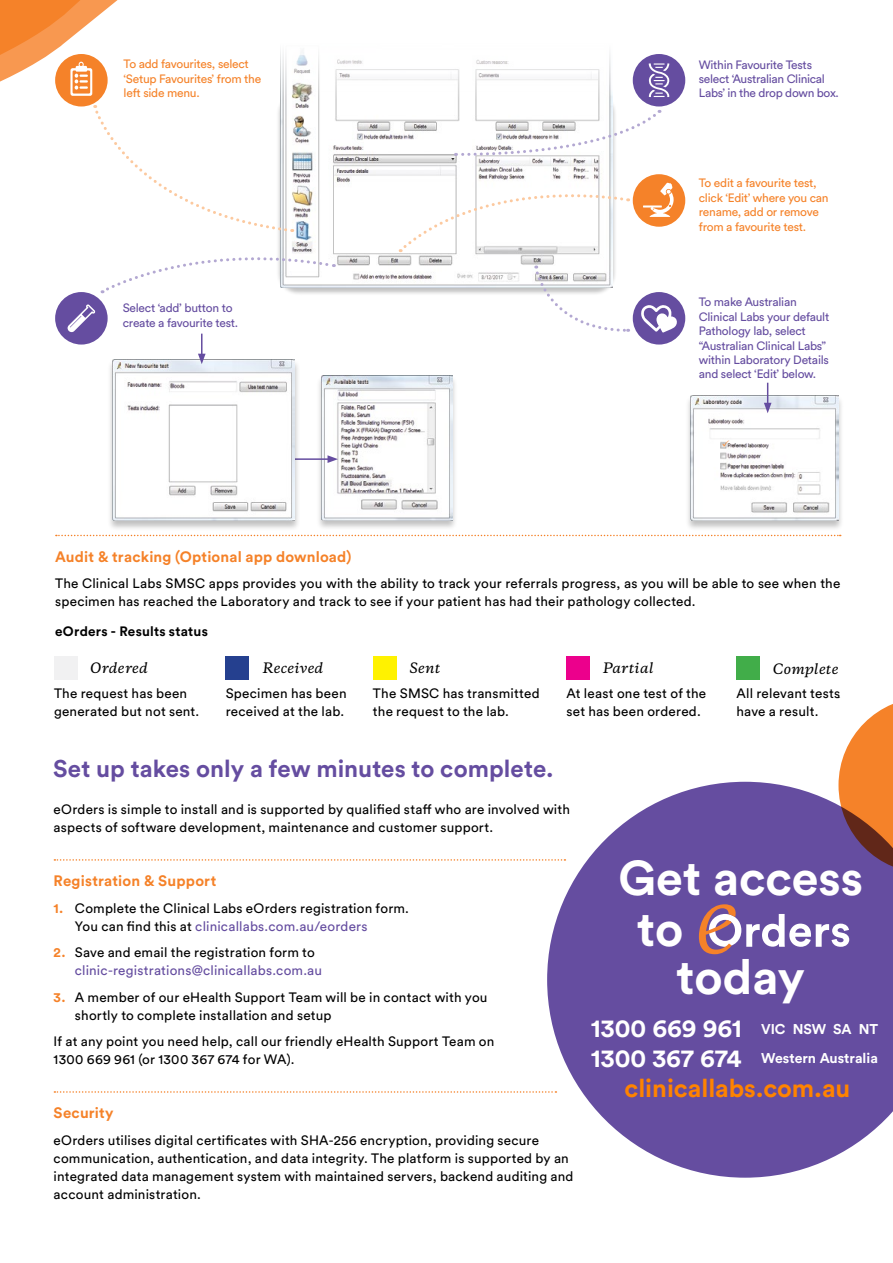
<style>
.page{position:relative;width:893px;height:1263px;background:#fff}
.page>*{position:absolute;margin:0;border:0;box-sizing:border-box;transform-origin:0 0}
.t1{font:700 48.45px/98.6px "Circular Std";color:#fff;text-align:center}
.t2{font:700 25.2px "Circular Std";color:#fff}
.t3{font:700 25.2px "Circular Std";color:#ff8300}
.t4{font:700 24px "Circular Std";color:#654da0}
.t5{font:700 15px "Circular Std";letter-spacing:.015em;color:#f58229}
.t6{font:700 14.1px "Circular Std";color:#fff}
.t7{font:13.5px/18px "Circular Std";letter-spacing:.015em;color:#000}
.t8{font:13.5px/18px "Circular Std";letter-spacing:.015em;color:#654da0}
.t9{font:italic 500 13.5px "Copernicus";letter-spacing:.02em;color:#000}
.t10{font:700 13.5px "Circular Std";letter-spacing:.02em;color:#000}
.t11{font:12px/14.4px "Circular Std";letter-spacing:-.02em;color:#654da0}
.t12{font:12px/14.4px "Circular Std";letter-spacing:-.02em;color:#f58229}
.s1{font-weight:700;color:#f58229}
.s2{color:#654da0}
.s3{color:#000}
.s4{font-size:14.1px}
.s5{font-size:25.2px}
</style>
<div class="page">
<div style="left:317px;top:375px;width:141px;height:156px;background:#000;opacity:.25"></div>
<img style="left:322px;top:375px;width:130px;height:145px">
<hr style="left:295px;top:458px;width:35px;height:2px;background:#654da0">
<svg style="left:328px;top:455px;width:10px;height:8px"></svg>
<div style="left:276px;top:92px;width:341px;height:204px;background:#000;opacity:.25"></div>
<div style="left:55px;top:292px;width:53px;height:53px;background:#654da0;border-radius:50%"></div>
<svg style="left:67px;top:304px;width:28px;height:28px"></svg>
<div style="left:633px;top:174px;width:52px;height:53px;background:#f58229;border-radius:50%"></div>
<div style="left:633px;top:54px;width:52px;height:53px;background:#654da0;border-radius:50%"></div>
<svg style="left:649px;top:63px;width:20px;height:34px"></svg>
<svg style="left:56px;top:535px;width:785px;height:1px"></svg>
<svg style="left:54px;top:859px;width:493px;height:2px"></svg>
<svg style="left:54px;top:1091px;width:493px;height:2px"></svg>
<div style="left:54px;top:657px;width:23px;height:23px;background:#f1f1f2"></div>
<div style="left:226px;top:657px;width:23px;height:23px;background:#25408f"></div>
<div style="left:373px;top:657px;width:23px;height:23px;background:#fff200"></div>
<div style="left:566px;top:657px;width:24px;height:23px;background:#ec008c"></div>
<div style="left:736px;top:657px;width:24px;height:23px;background:#41ad49"></div>
<svg style="left:547px;top:782px;width:346px;height:396px;fill:#654da0"></svg>
<svg style="left:838px;top:704px;width:55px;height:169px"></svg>
<img style="left:334px;top:54px;width:279px;height:233px">
<div style="left:633px;top:292px;width:52px;height:53px;background:#654da0;border-radius:50%"></div>
<svg style="left:641px;top:305px;width:36px;height:28px"></svg>
<svg style="left:643px;top:183px;width:31px;height:34px"></svg>
<svg style="left:0;top:0;width:334px;height:293px"></svg>
<div style="left:107px;top:360px;width:194px;height:171px;background:#000;opacity:.25"></div>
<img style="left:112px;top:360px;width:183px;height:160px">
<hr style="left:201px;top:334px;width:2px;height:22px;background:#654da0">
<svg style="left:198px;top:354px;width:8px;height:10px"></svg>
<svg style="left:455px;top:110px;width:205px;height:47px"></svg>
<svg style="left:398px;top:184px;width:231px;height:69px"></svg>
<div style="left:686px;top:396px;width:158px;height:135px;background:#000;opacity:.25"></div>
<img style="left:691px;top:396px;width:148px;height:124px">
<svg style="left:764px;top:383px;width:7px;height:30px"></svg>
<svg style="left:533px;top:266px;width:96px;height:66px"></svg>
<svg style="left:699px;top:904px;width:150px;height:50px"></svg>
<svg style="left:723px;top:440px;width:6px;height:7px"></svg>
<p class="t12" style="left:124px;top:57px;width:139px">To add favourites, select ‘Setup Favourites’ from the left side menu.</p>
<p class="t11" style="left:699px;top:57px;width:142px">Within Favourite Tests select ‘Australian Clinical<br>Labs’ in the drop down box.</p>
<p class="t12" style="left:699px;top:176px;width:131px">To edit a favourite test, click ‘Edit’ where you can rename, add or remove from a favourite test.</p>
<p class="t11" style="left:123px;top:301px;width:117px">Select ‘add’ button to create a favourite test.</p>
<p class="t11" style="left:699px;top:295px;width:132px">To make Australian<br>Clinical Labs your default<br>Pathology lab, select “Australian Clinical Labs” within Laboratory Details and select ‘Edit’ below.</p>
<p class="t5" style="left:55px;top:547px;width:298px">Audit &amp; tracking (Optional app download)</p>
<p class="t7" style="left:55px;top:574px;width:787px">The Clinical Labs SMSC apps provides you with the ability to track your referrals progress, as you will be able to see when the specimen has reached the Laboratory and track to see if your patient has had their pathology collected.</p>
<p class="t10" style="left:55px;top:622px;width:154px">eOrders - Results status</p>
<p class="t9" style="left:90px;top:659px;width:59px">Ordered</p>
<p class="t7" style="left:54px;top:684px;width:147px">The request has been generated but not sent.</p>
<p class="t9" style="left:262px;top:659px;width:62px">Received</p>
<p class="t7" style="left:226px;top:684px;width:122px">Specimen has been received at the lab.</p>
<p class="t9" style="left:409px;top:659px;width:33px">Sent</p>
<p class="t7" style="left:373px;top:684px;width:168px">The SMSC has transmitted the request to the lab.</p>
<p class="t9" style="left:603px;top:659px;width:52px">Partial</p>
<p class="t7" style="left:566px;top:684px;width:141px">At least one test of the set has been ordered.</p>
<h3 class="t4" style="left:53px;top:753px;width:502px">Set up takes only a few minutes to complete.</h3>
<p class="t7" style="left:54px;top:800px;width:518px">eOrders is simple to install and is supported by qualified staff who are involved with aspects of software development, maintenance and customer support.</p>
<p class="t9" style="left:773px;top:660px;width:67px">Complete</p>
<p class="t7" style="left:736px;top:684px;width:105px">All relevant tests have a result.</p>
<p class="t5" style="left:54px;top:871px;width:164px">Registration &amp; Support</p>
<p class="t7" style="left:75px;top:899px;width:336px;text-indent:-21px"><span class="s1">1.</span> Complete the Clinical Labs eOrders registration form.<br>You can find this at <span class="s2">clinicallabs.com.au/eorders</span></p>
<p class="t8" style="left:75px;top:943px;width:249px;text-indent:-21px"><span class="s1">2.</span> <span class="s3">Save and email the registration form to </span>clinic-registrations@clinicallabs.com.au</p>
<p class="t7" style="left:75px;top:988px;width:414px;text-indent:-21px"><span class="s1">3.</span> A member of our eHealth Support Team will be in contact with you shortly to complete installation and setup</p>
<p class="t7" style="left:54px;top:1032px;width:442px">If at any point you need help, call our friendly eHealth Support Team on<br>1300 669 961 (or 1300 367 674 for WA).</p>
<p class="t5" style="left:54px;top:1103px;width:61px">Security</p>
<p class="t7" style="left:54px;top:1131px;width:521px">eOrders utilises digital certificates with SHA-256 encryption, providing secure communication, authentication, and data integrity. The platform is supported by an integrated data management system with maintained servers, backend auditing and account administration.</p>
<h1 class="t1" style="left:618px;top:828px;width:246px">Get access today</h1>
<h1 class="t1" style="left:637px;top:879px;width:48px">to</h1>
<h2 class="t2" style="left:591px;top:1012px;width:289px">1300 669 961 <span class="s4">VIC NSW SA NT</span></h2>
<p class="t6" style="left:591px;top:1049px;width:289px"><span class="s5">1300 367 674</span> Western Australia</p>
<h2 class="t3" style="left:624px;top:1071px;width:227px">clinicallabs.com.au</h2>
</div>
